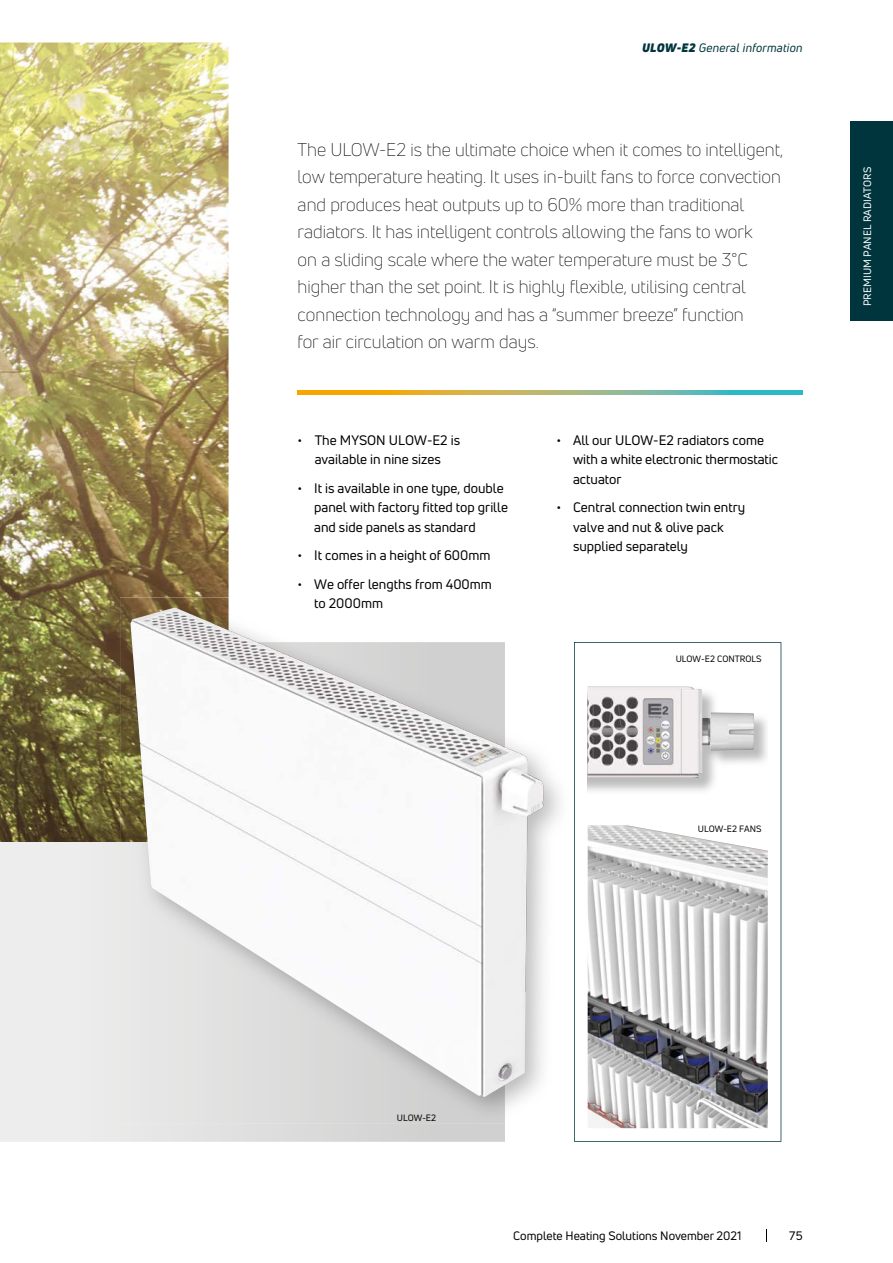
<style>
.page{position:relative;width:893px;height:1263px;background:#fff}
.page>*{position:absolute;margin:0;border:0;box-sizing:border-box;transform-origin:0 0}
.t1{font:300 18px/27.5px "Uni Neue";color:#000}
.t2{font:13.5px/19.5px "Uni Neue";color:#000}
.t3{font:12px "Uni Neue";color:#000}
.t4{font:italic 12px "Uni Neue";letter-spacing:.02em;color:#00353e}
.t5{font:10.5px "Uni Neue";color:#fff}
.t6{font:9px "Uni Neue";color:#000}
.s1{font-weight:900}
</style>
<div class="page">
<div style="left:850px;top:121px;width:43px;height:200px;background:#00353e"></div>
<svg style="left:766px;top:1229px;width:1px;height:13px"></svg>
<svg style="left:0;top:842px;width:505px;height:300px;background:#e9e9e9"></svg>
<img style="left:0;top:43px;width:229px;height:799px">
<svg style="left:298px;top:390px;width:505px;height:4px;background:#a6b36b"></svg>
<img style="left:505px;top:766px;width:55px;height:342px">
<img style="left:120px;top:842px;width:385px;height:281px">
<img style="left:120px;top:597px;width:109px;height:245px">
<img style="left:130px;top:608px;width:413px;height:489px">
<svg style="left:574px;top:642px;width:207px;height:500px"></svg>
<img style="left:588px;top:825px;width:180px;height:303px">
<img style="left:588px;top:686px;width:180px;height:108px">
<img style="left:588px;top:686px;width:166px;height:92px">
<p class="t4" style="left:642px;top:40px;width:162px"><span class="s1">ULOW-E2</span> General information</p>
<p class="t1" style="left:298px;top:136px;width:487px">The ULOW-E2 is the ultimate choice when it comes to intelligent, low temperature heating. It uses in-built fans to force convection and produces heat outputs up to 60% more than traditional radiators. It has intelligent controls allowing the fans to work<br>on a sliding scale where the water temperature must be 3°C higher than the set point. It is highly flexible, utilising central connection technology and has a “summer breeze” function<br>for air circulation on warm days.</p>
<p class="t2" style="left:298px;top:430px;width:164px;text-align:center">• The MYSON ULOW-E2 is available in nine sizes</p>
<p class="t2" style="left:314px;top:478px;width:195px;text-indent:-16px">• It is available in one type, double panel with factory fitted top grille and side panels as standard</p>
<p class="t2" style="left:298px;top:546px;width:194px">• It comes in a height of 600mm</p>
<p class="t2" style="left:314px;top:574px;width:179px;text-indent:-16px">• We offer lengths from 400mm to 2000mm</p>
<p class="t2" style="left:573px;top:430px;width:207px;text-indent:-16px">• All our ULOW-E2 radiators come with a white electronic thermostatic actuator</p>
<p class="t2" style="left:573px;top:498px;width:174px;text-indent:-16px">• Central connection twin entry valve and nut &amp; olive pack supplied separately</p>
<p class="t6" style="left:676px;top:654px;width:87px">ULOW-E2 CONTROLS</p>
<p class="t5" style="left:861px;top:306px;width:141px;rotate:-90deg">PREMIUM PANEL RADIATORS</p>
<p class="t6" style="left:698px;top:823px;width:65px">ULOW-E2 FANS</p>
<p class="t6" style="left:397px;top:1112px;width:41px">ULOW-E2</p>
<p class="t3" style="left:513px;top:1228px;width:230px">Complete Heating Solutions November 2021</p>
<p class="t3" style="left:789px;top:1228px;width:15px">75</p>
</div>
